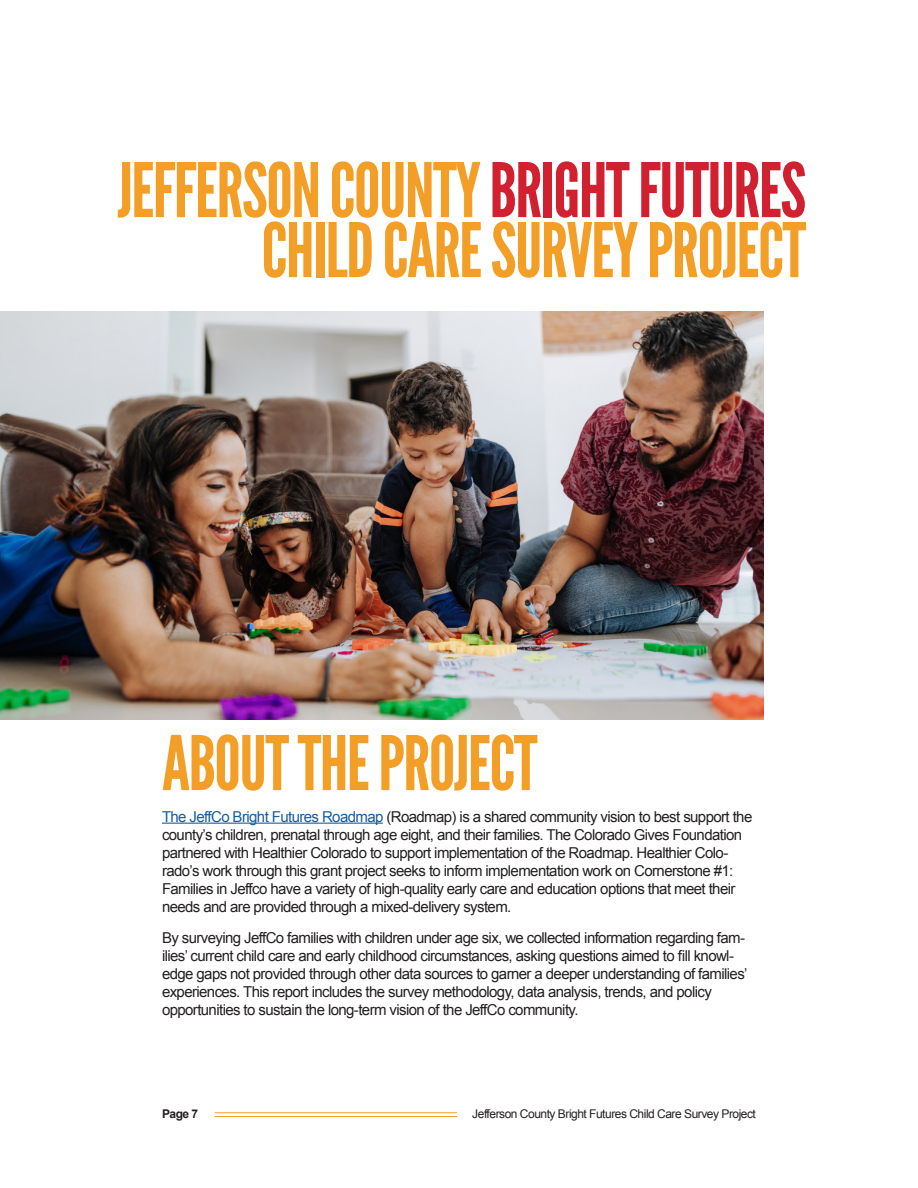
<style>
.page{position:relative;width:918px;height:1188px;background:#fff}
.page>*{position:absolute;margin:0;border:0;box-sizing:border-box;transform-origin:0 0}
.Big_Titles{font:75px/60px "League Gothic";letter-spacing:-.02em;color:#f39e27;text-align:right}
.General_Body{font:15px/18px "Arial";letter-spacing:-.04em;color:#231f20}
.t1{font:12px "Arial";letter-spacing:-.04em;color:#231f20}
.t2{font:700 12px "Arial";color:#231f20}
.s1{color:#d12130}
.s2{color:#175d9e}
</style>
<div class="page">
<hr style="left:162px;top:823px;width:221px;height:1px;background:#175d9e">
<img style="left:0;top:311px;width:764px;height:408px">
<hr style="left:215px;top:1112px;width:242px;height:1px;background:#f39e27">
<hr style="left:215px;top:1116px;width:242px;height:1px;background:#f39e27">
<p class="Big_Titles" style="left:117px;top:161px;width:690px">JEFFERSON COUNTY <span class="s1">BRIGHT FUTURES<br></span>CHILD CARE SURVEY PROJECT</p>
<p class="Big_Titles" style="left:162px;top:734px;width:377px">ABOUT THE PROJECT</p>
<p class="General_Body" style="left:162px;top:807px;width:592px"><span class="s2">The JeffCo Bright Futures Roadmap</span> (Roadmap) is a shared community vision to best support the county’s children, prenatal through age eight, and their families. The Colorado Gives Foundation partnered with Healthier Colorado to support implementation of the Roadmap. Healthier Colo&shy;rado’s work through this grant project seeks to inform implementation work on Cornerstone #1:<br>Families in Jeffco have a variety of high-quality early care and education options that meet their needs and are provided through a mixed-delivery system.</p>
<p class="General_Body" style="left:162px;top:929px;width:587px">By surveying JeffCo families with children under age six, we collected information regarding fam&shy;ilies’ current child care and early childhood circumstances, asking questions aimed to fill knowl&shy;edge gaps not provided through other data sources to garner a deeper understanding of families’ experiences. This report includes the survey methodology, data analysis, trends, and policy opportunities to sustain the long-term vision of the JeffCo community.</p>
<p class="t2" style="left:162px;top:1106px;width:38px">Page 7</p>
<p class="t1" style="left:472px;top:1106px;width:285px">Jefferson County Bright Futures Child Care Survey Project</p>
</div>
